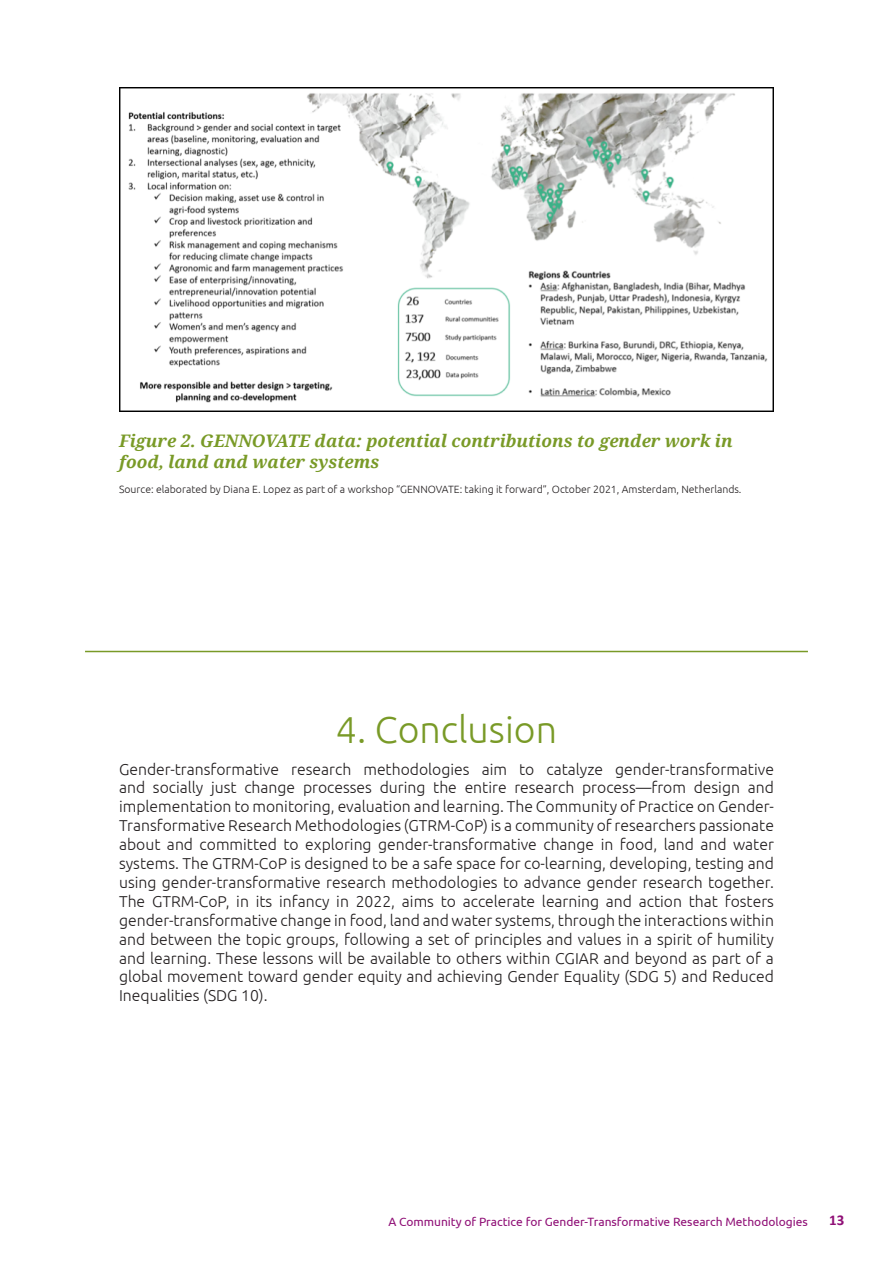
<style>
.page{position:relative;width:893px;height:1263px;background:#fff}
.page>*{position:absolute;margin:0;border:0;box-sizing:border-box;transform-origin:0 0}
.Title_1{font:300 37.5px "Ubuntu";color:#799a27}
.Table_title{font:italic 700 17.25px/20.7px "Droid Serif";color:#799a27}
.Body_Text{font:300 15.75px/18.9px "Ubuntu";color:#231f20;text-align:justify}
.t1{font:700 15px "Calibri";color:#8f0f76}
.t2{font:12px "Ubuntu";color:#8f0f76}
.Table_Footnote{font:300 10.5px "Ubuntu";color:#231f20}
</style>
<div class="page">
<img style="left:119px;top:88px;width:655px;height:323px">
<hr style="left:85px;top:651px;width:723px;height:1px;background:#799a27">
<p class="Table_title" style="left:119px;top:430px;width:615px">Figure 2. GENNOVATE data: potential contributions to gender work in food, land and water systems</p>
<p class="Table_Footnote" style="left:119px;top:483px;width:624px">Source: elaborated by Diana E. Lopez as part of a workshop “GENNOVATE: taking it forward”, October 2021, Amsterdam, Netherlands.</p>
<p class="Title_1" style="left:336px;top:707px;width:223px">4. Conclusion</p>
<p class="Body_Text" style="left:119px;top:759px;width:656px">Gender-transformative research methodologies aim to catalyze gender-transformative and socially just change processes during the entire research process—from design and implementation to monitoring, evaluation and learning. The Community of Practice on Gender-Transformative Research Methodologies (GTRM-CoP) is a community of researchers passionate about and committed to exploring gender-transformative change in food, land and water systems. The GTRM-CoP is designed to be a safe space for co-learning, developing, testing and using gender-transformative research methodologies to advance gender research together.<br>The GTRM-CoP, in its infancy in 2022, aims to accelerate learning and action that fosters gender-transformative change in food, land and water systems, through the interactions within and between the topic groups, following a set of principles and values in a spirit of humility and learning. These lessons will be available to others within CGIAR and beyond as part of a global movement toward gender equity and achieving Gender Equality (SDG 5) and Reduced Inequalities (SDG 10).</p>
<p class="t2" style="left:388px;top:1214px;width:421px">A Community of Practice for Gender-Transformative Research Methodologies</p>
<p class="t1" style="left:829px;top:1210px;width:17px">13</p>
</div>
